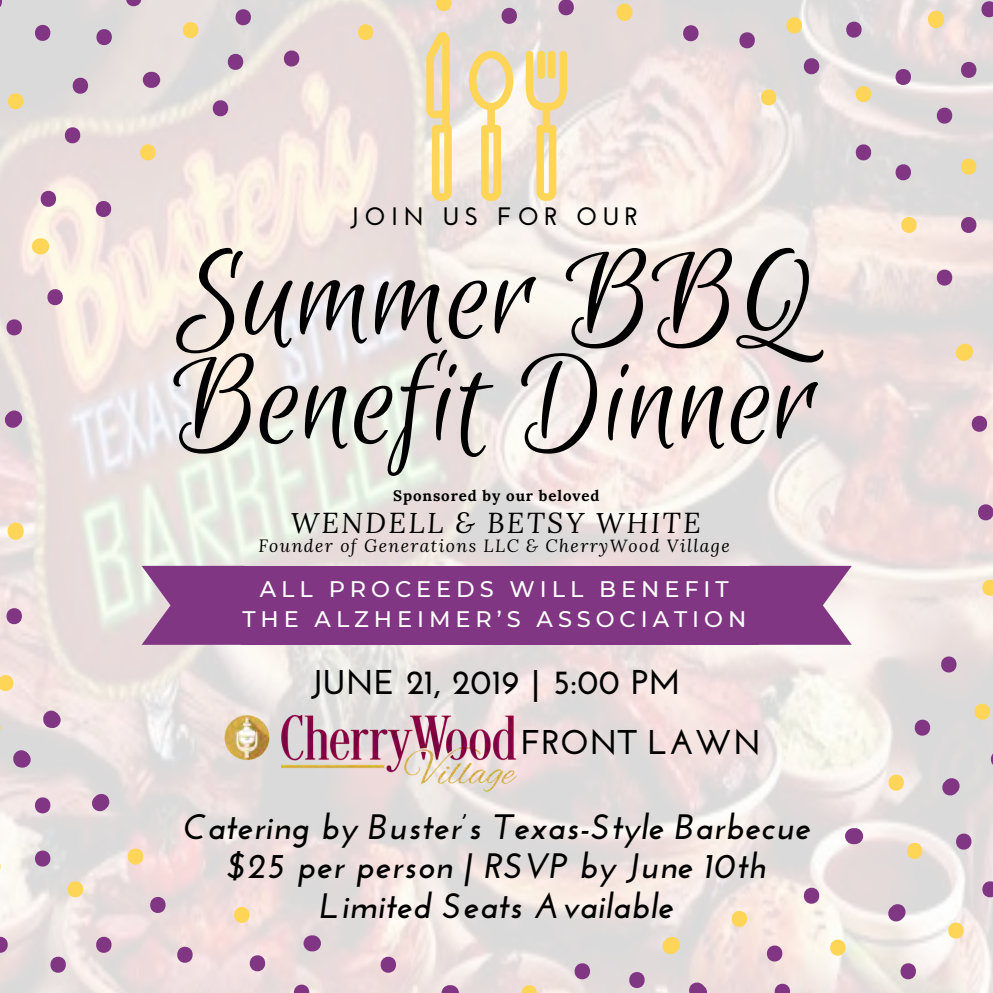
<style>
.page{position:relative;width:993px;height:993px;background:#fff}
.page>*{position:absolute;margin:0;border:0;box-sizing:border-box;transform-origin:0 0}
.t1{font:141.25px/105px "Euphoria Script";color:#000}
.t2{font:italic 700 35.25px/39.5px "Josefin Sans";letter-spacing:.015em;color:#000;text-align:center}
.t3{font:700 34.25px/60px "Josefin Sans";letter-spacing:.015em;color:#000}
.t4{font:italic 28.5px "Lora";letter-spacing:.08em;color:#000}
.t5{font:700 25.25px "Josefin Sans";letter-spacing:.22em;color:#000}
.t6{font:500 22.5px/30px "Montserrat";letter-spacing:.22em;color:#fff;text-align:center}
.t7{font:italic 17.5px "Lora";letter-spacing:.08em;color:#000}
.t8{font:700 15px "Lora";letter-spacing:.06em;color:#000}
</style>
<div class="page">
<img style="left:0;top:0;width:992px;height:992px">
<svg style="left:0;top:0;width:5px;height:10px"></svg>
<div style="left:143px;top:72px;width:17px;height:16px;background:#803683;border-radius:8px"></div>
<svg style="left:736px;top:32px;width:21px;height:16px"></svg>
<svg style="left:898px;top:217px;width:21px;height:16px"></svg>
<svg style="left:958px;top:158px;width:20px;height:16px"></svg>
<svg style="left:800px;top:58px;width:21px;height:16px"></svg>
<svg style="left:941px;top:777px;width:19px;height:19px"></svg>
<svg style="left:827px;top:939px;width:20px;height:16px"></svg>
<svg style="left:0;top:936px;width:10px;height:16px"></svg>
<svg style="left:291px;top:984px;width:21px;height:8px"></svg>
<svg style="left:518px;top:984px;width:21px;height:8px"></svg>
<svg style="left:147px;top:896px;width:21px;height:16px"></svg>
<svg style="left:43px;top:710px;width:18px;height:17px"></svg>
<svg style="left:13px;top:750px;width:18px;height:17px"></svg>
<svg style="left:4px;top:319px;width:21px;height:16px"></svg>
<svg style="left:62px;top:127px;width:21px;height:16px"></svg>
<svg style="left:4px;top:409px;width:19px;height:19px"></svg>
<svg style="left:32px;top:797px;width:21px;height:16px"></svg>
<svg style="left:48px;top:956px;width:20px;height:16px"></svg>
<svg style="left:32px;top:850px;width:21px;height:16px"></svg>
<svg style="left:247px;top:954px;width:21px;height:16px"></svg>
<svg style="left:626px;top:971px;width:21px;height:16px"></svg>
<svg style="left:571px;top:962px;width:21px;height:16px"></svg>
<svg style="left:987px;top:750px;width:5px;height:16px"></svg>
<svg style="left:945px;top:922px;width:20px;height:16px"></svg>
<svg style="left:938px;top:656px;width:20px;height:16px"></svg>
<svg style="left:975px;top:504px;width:17px;height:16px"></svg>
<svg style="left:852px;top:86px;width:21px;height:16px"></svg>
<svg style="left:892px;top:69px;width:21px;height:16px"></svg>
<svg style="left:498px;top:8px;width:21px;height:16px"></svg>
<svg style="left:281px;top:50px;width:21px;height:16px"></svg>
<svg style="left:94px;top:29px;width:20px;height:16px"></svg>
<svg style="left:852px;top:144px;width:21px;height:16px"></svg>
<svg style="left:93px;top:201px;width:21px;height:16px"></svg>
<svg style="left:4px;top:608px;width:21px;height:16px"></svg>
<svg style="left:378px;top:956px;width:20px;height:16px"></svg>
<svg style="left:125px;top:848px;width:21px;height:16px"></svg>
<svg style="left:231px;top:906px;width:21px;height:16px"></svg>
<svg style="left:65px;top:881px;width:21px;height:16px"></svg>
<svg style="left:0;top:858px;width:3px;height:16px"></svg>
<svg style="left:0;top:674px;width:16px;height:16px"></svg>
<svg style="left:0;top:719px;width:3px;height:16px"></svg>
<div style="left:32px;top:238px;width:17px;height:16px;background:#ffd557;border-radius:8px"></div>
<svg style="left:5px;top:93px;width:21px;height:16px"></svg>
<svg style="left:180px;top:22px;width:21px;height:16px"></svg>
<svg style="left:137px;top:144px;width:21px;height:16px"></svg>
<svg style="left:355px;top:24px;width:21px;height:16px"></svg>
<svg style="left:433px;top:0;width:21px;height:11px"></svg>
<div style="left:616px;top:4px;width:16px;height:17px;background:#ffd557;border-radius:8px"></div>
<svg style="left:783px;top:17px;width:21px;height:16px"></svg>
<svg style="left:758px;top:89px;width:20px;height:16px"></svg>
<div style="left:927px;top:11px;width:16px;height:17px;background:#ffd557;border-radius:8px"></div>
<svg style="left:954px;top:342px;width:19px;height:19px"></svg>
<svg style="left:971px;top:703px;width:21px;height:16px"></svg>
<svg style="left:979px;top:579px;width:13px;height:16px"></svg>
<svg style="left:728px;top:910px;width:21px;height:16px"></svg>
<svg style="left:661px;top:935px;width:19px;height:19px"></svg>
<svg style="left:904px;top:842px;width:20px;height:16px"></svg>
<svg style="left:441px;top:984px;width:18px;height:8px"></svg>
<svg style="left:93px;top:936px;width:21px;height:16px"></svg>
<svg style="left:555px;top:0;width:21px;height:15px"></svg>
<svg style="left:892px;top:164px;width:21px;height:16px"></svg>
<svg style="left:958px;top:62px;width:20px;height:16px"></svg>
<svg style="left:958px;top:217px;width:20px;height:16px"></svg>
<svg style="left:953px;top:833px;width:20px;height:16px"></svg>
<svg style="left:991px;top:640px;width:1px;height:16px"></svg>
<svg style="left:764px;top:945px;width:20px;height:16px"></svg>
<svg style="left:800px;top:887px;width:21px;height:16px"></svg>
<svg style="left:911px;top:719px;width:21px;height:16px"></svg>
<svg style="left:771px;top:983px;width:21px;height:9px"></svg>
<svg style="left:174px;top:946px;width:21px;height:16px"></svg>
<svg style="left:91px;top:792px;width:19px;height:19px"></svg>
<div style="left:8px;top:522px;width:16px;height:17px;background:#ffd557;border-radius:8px"></div>
<svg style="left:32px;top:25px;width:21px;height:16px"></svg>
<svg style="left:210px;top:100px;width:21px;height:16px"></svg>
<svg style="left:843px;top:22px;width:21px;height:16px"></svg>
<svg style="left:990px;top:270px;width:2px;height:16px"></svg>
<svg style="left:933px;top:269px;width:21px;height:16px"></svg>
<svg style="left:968px;top:415px;width:21px;height:16px"></svg>
<svg style="left:887px;top:903px;width:19px;height:18px"></svg>
<svg style="left:885px;top:774px;width:21px;height:16px"></svg>
<svg style="left:979px;top:881px;width:13px;height:16px"></svg>
<div style="left:303px;top:935px;width:18px;height:16px;background:#803683;border-radius:8px"></div>
<svg style="left:680px;top:25px;width:21px;height:16px"></svg>
<svg style="left:233px;top:9px;width:20px;height:16px"></svg>
<svg style="left:45px;top:289px;width:20px;height:16px"></svg>
<svg style="left:844px;top:827px;width:18px;height:16px"></svg>
<svg style="left:688px;top:981px;width:19px;height:11px"></svg>
<svg style="left:897px;top:962px;width:21px;height:16px"></svg>
<svg style="left:933px;top:108px;width:21px;height:16px"></svg>
<svg style="left:978px;top:1px;width:14px;height:16px"></svg>
<svg style="left:123px;top:0;width:21px;height:6px"></svg>
<svg style="left:225px;top:54px;width:21px;height:16px"></svg>
<svg style="left:70px;top:78px;width:21px;height:16px"></svg>
<svg style="left:38px;top:191px;width:21px;height:16px"></svg>
<svg style="left:141px;top:565px;width:100px;height:79px;background:#905291"></svg>
<svg style="left:758px;top:565px;width:93px;height:79px;background:#925393"></svg>
<div style="left:241px;top:565px;width:517px;height:79px;background:#803683"></div>
<svg style="left:525px;top:51px;width:42px;height:59px;background:#f1d99c"></svg>
<div style="left:537px;top:51px;width:7px;height:28px;background:#ffd557;border-radius:4px"></div>
<div style="left:547px;top:51px;width:8px;height:28px;background:#ffd557;border-radius:4px"></div>
<svg style="left:536px;top:125px;width:20px;height:76px"></svg>
<div style="left:542px;top:103px;width:8px;height:29px;background:#ffd557;border-radius:4px"></div>
<svg style="left:481px;top:125px;width:20px;height:76px"></svg>
<div style="left:487px;top:103px;width:7px;height:29px;background:#ffd557;border-radius:4px"></div>
<svg style="left:432px;top:125px;width:19px;height:76px"></svg>
<div style="left:442px;top:103px;width:7px;height:29px;background:#ffd557;border-radius:4px"></div>
<svg style="left:468px;top:51px;width:45px;height:59px;background:#f0dba9"></svg>
<svg style="left:426px;top:32px;width:23px;height:86px;background:#f5d786"></svg>
<img style="left:214px;top:702px;width:313px;height:97px">
<p class="t5" style="left:350px;top:206px;width:289px">JOIN US FOR OUR</p>
<h1 class="t1" style="left:174px;top:250px;width:645px">Summer BBQ<br>Benefit Dinner</h1>
<p class="t8" style="left:393px;top:486px;width:208px">Sponsored by our beloved</p>
<p class="t4" style="left:291px;top:503px;width:411px">WENDELL &amp; BETSY WHITE</p>
<p class="t7" style="left:258px;top:533px;width:472px">Founder of Generations LLC &amp; CherryWood Village</p>
<p class="t6" style="left:242px;top:574px;width:505px">ALL PROCEEDS WILL BENEFIT<br>THE ALZHEIMER’S ASSOCIATION</p>
<p class="t3" style="left:521px;top:655px;width:241px;text-indent:-210px">JUNE 21, 2019 | 5:00 PM<br>FRONT LAWN</p>
<p class="t2" style="left:183px;top:809px;width:628px">Catering by Buster’s Texas-Style Barbecue $25 per person | RSVP by June 10th<br>Limited Seats Available</p>
</div>
